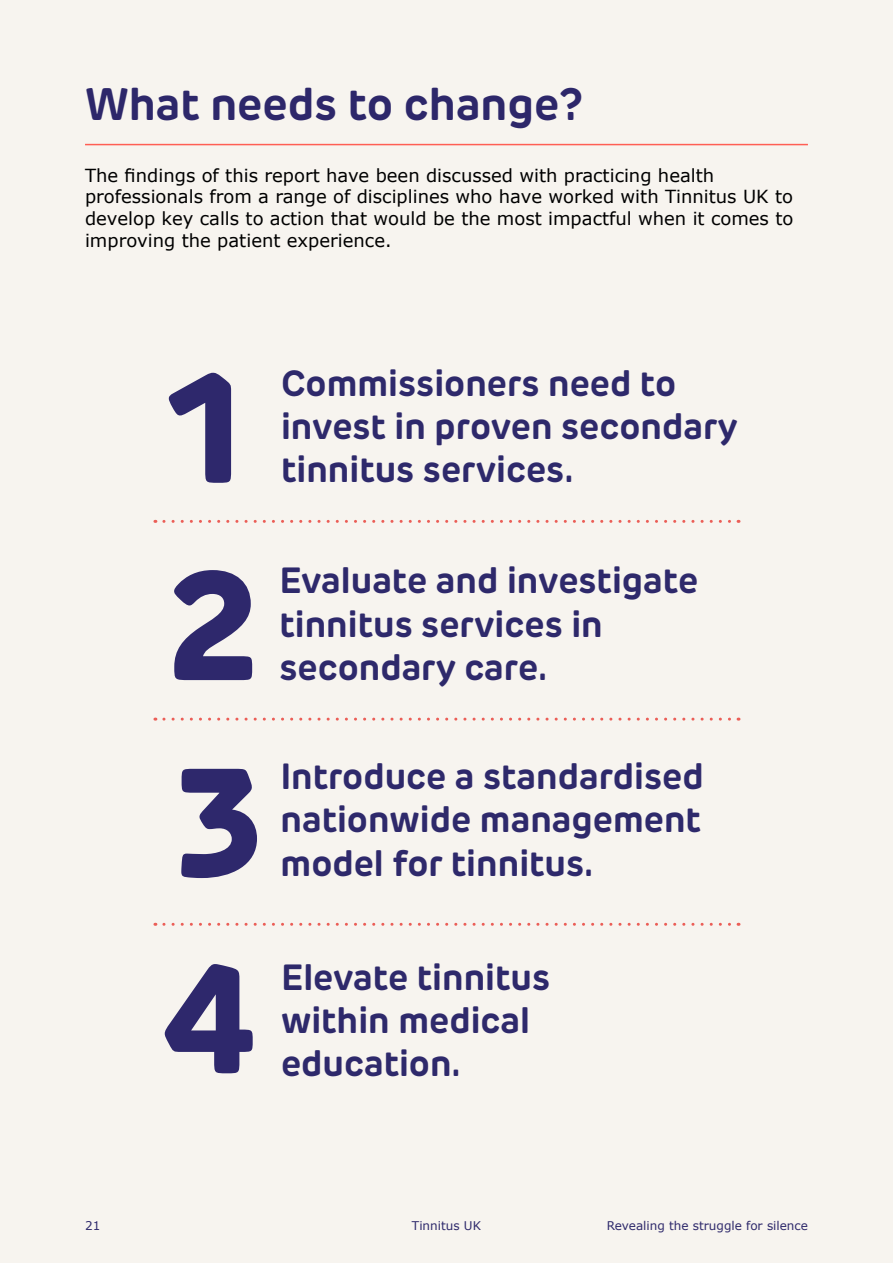
<style>
.page{position:relative;width:893px;height:1263px;background:#f7f4ef}
.page>*{position:absolute;margin:0;border:0;box-sizing:border-box;transform-origin:0 0}
.t1{font:800 153px/196px "New Rubrik Edge";color:#2e286c}
.t2{font:700 45px "New Rubrik Edge";color:#2d276a}
.t3{font:700 36px/43.2px "New Rubrik Edge";color:#2e296b}
.t4{font:18px/21.6px "Verdana";color:#000}
.t5{font:12px "Verdana";color:#2e296b}
</style>
<div class="page">
<hr style="left:85px;top:144px;width:723px;height:1px;background:#ff5e54">
<svg style="left:164px;top:923px;width:575px;height:3px"></svg>
<svg style="left:164px;top:718px;width:575px;height:3px"></svg>
<svg style="left:164px;top:520px;width:575px;height:3px"></svg>
<h2 class="t2" style="left:85px;top:76px;width:499px">What needs to change?</h2>
<p class="t4" style="left:85px;top:165px;width:710px">The findings of this report have been discussed with practicing health professionals from a range of disciplines who have worked with Tinnitus UK to develop key calls to action that would be the most impactful when it comes to improving the patient experience.</p>
<h1 class="t1" style="left:158px;top:330px;width:95px">1</h1>
<h3 class="t3" style="left:281px;top:361px;width:458px">Commissioners need to invest in proven secondary tinnitus services.</h3>
<h1 class="t1" style="left:167px;top:528px;width:95px">2</h1>
<h3 class="t3" style="left:279px;top:559px;width:420px">Evaluate and investigate tinnitus services in secondary care.</h3>
<h1 class="t1" style="left:164px;top:725px;width:103px">3<br>4</h1>
<h3 class="t3" style="left:281px;top:755px;width:425px;text-align:justify">Introduce a standardised nationwide management model for tinnitus.</h3>
<h3 class="t3" style="left:281px;top:955px;width:271px">Elevate tinnitus within medical education.</h3>
<p class="t5" style="left:85px;top:1218px;width:17px">21</p>
<p class="t5" style="left:412px;top:1218px;width:71px">Tinnitus UK</p>
<p class="t5" style="left:607px;top:1218px;width:203px">Revealing the struggle for silence</p>
</div>
